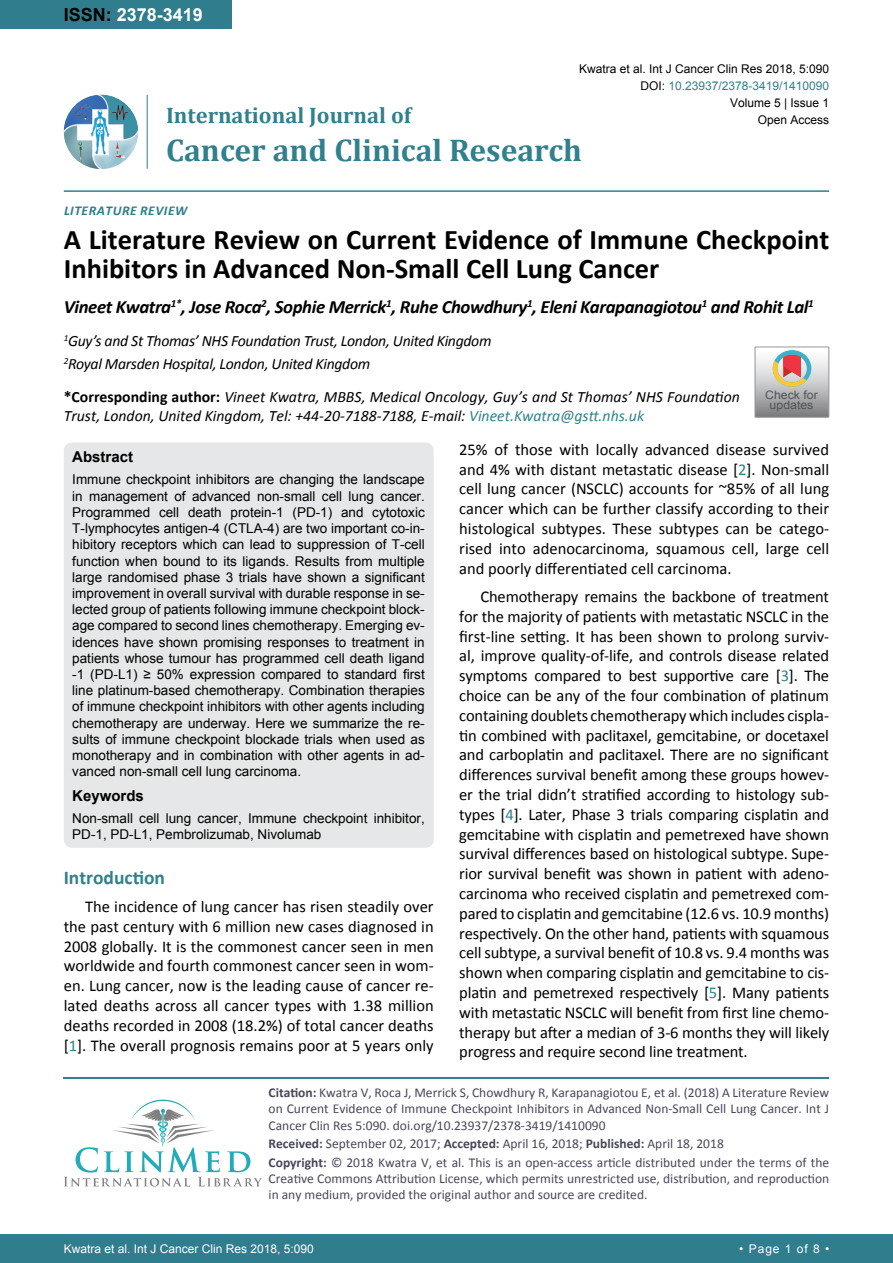
<style>
.page{position:relative;width:893px;height:1263px;background:#fff}
.page>*{position:absolute;margin:0;border:0;box-sizing:border-box;transform-origin:0 0}
.t1{font:700 31.5px "Cambria";color:#30808d}
.t2{font:700 28.5px/28.8px "Calibri";color:#000}
.t3{font:700 22.5px "Cambria";color:#30808d}
.t4{font:700 19.5px "Calibri";color:#30808d}
.t5{font:italic 700 18.75px "Calibri";letter-spacing:-.02em;color:#000}
.t6{font:700 18px "Arial";color:#fff}
.t7{font:16.5px/19.8px "Calibri";color:#000;text-align:justify}
.t8{font:italic 15.75px/18.9px "Calibri";color:#000}
.t9{font:italic 15.75px/23.1px "Calibri";letter-spacing:-.02em;color:#000}
.t10{font:700 15px "Arial";color:#000}
.t11{font:13.5px/16.2px "Arial";color:#000;text-align:justify}
.t12{font:13.5px/16.2px "Calibri";color:#47475c}
.t13{font:italic 700 13.5px "Calibri";letter-spacing:.04em;color:#307d8d}
.t14{font:12px "Arial";color:#000}
.t15{font:12px "Arial";color:#fff}
.t16{font:12px "Arial";color:#30808d}
.t17{font:11.7px/10.1px "Arial";color:#535353;text-align:center;scale:1.06 1}
.s1{color:#000}
.s2{font-weight:700;font-style:normal}
.s3{color:#30808d}
.s4{font-weight:700}
</style>
<div class="page">
<div style="left:0;top:0;width:231px;height:28px;background:#307d8d"></div>
<img style="left:64px;top:95px;width:74px;height:74px;border-radius:37px">
<hr style="left:147px;top:95px;width:1px;height:74px;background:#307d8d">
<hr style="left:64px;top:190px;width:765px;height:2px;background:#307d8d">
<hr style="left:64px;top:1077px;width:765px;height:1px;background:#30808d">
<svg style="left:64px;top:1100px;width:198px;height:86px"></svg>
<div style="left:0;top:1234px;width:893px;height:29px;background:#307d8d"></div>
<div style="left:64px;top:442px;width:370px;height:406px;background:#e6e7e8;border-radius:9px"></div>
<svg style="left:755px;top:347px;width:74px;height:70px;background:#bdb6b3"></svg>
<p class="t6" style="left:64px;top:2px;width:141px"><span class="s1">ISSN:</span> 2378-3419</p>
<p class="t14" style="left:579px;top:60px;width:252px">Kwatra et al. Int J Cancer Clin Res 2018, 5:090</p>
<p class="t14" style="left:730px;top:95px;width:101px">Volume 5 | Issue 1</p>
<p class="t16" style="left:640px;top:78px;width:190px"><span class="s1">DOI:</span> 10.23937/2378-3419/1410090</p>
<h3 class="t3" style="left:166px;top:100px;width:247px">International Journal of</h3>
<h1 class="t1" style="left:166px;top:128px;width:417px">Cancer and Clinical Research</h1>
<p class="t14" style="left:758px;top:112px;width:73px">Open Access</p>
<p class="t13" style="left:64px;top:202px;width:125px">Literature Review</p>
<h2 class="t2" style="left:64px;top:225px;width:767px">A Literature Review on Current Evidence of Immune Checkpoint<br>Inhibitors in Advanced Non-Small Cell Lung Cancer</h2>
<p class="t5" style="left:64px;top:295px;width:751px">Vineet Kwatra<sup>1*</sup>, Jose Roca<sup>2</sup>, Sophie Merrick<sup>1</sup>, Ruhe Chowdhury<sup>1</sup>, Eleni Karapanagiotou<sup>1</sup> and Rohit Lal<sup>1</sup></p>
<p class="t9" style="left:64px;top:329px;width:429px"><sup>1</sup>Guy’s and St Thomas’ NHS Foundation Trust, London, United Kingdom<br><sup>2</sup>Royal Marsden Hospital, London, United Kingdom</p>
<p class="t8" style="left:64px;top:387px;width:678px"><span class="s2">*Corresponding author:</span> Vineet Kwatra, MBBS, Medical Oncology, Guy’s and St Thomas’ NHS Foundation<br>Trust, London, United Kingdom, Tel: +44-20-7188-7188, E-mail: <span class="s3">Vineet.Kwatra@gstt.nhs.uk</span></p>
<p class="t10" style="left:72px;top:447px;width:62px">Abstract</p>
<p class="t11" style="left:72px;top:472px;width:354px">Immune checkpoint inhibitors are changing the landscape in management of advanced non-small cell lung cancer.<br>Programmed cell death protein-1 (PD-1) and cytotoxic T-lymphocytes antigen-4 (CTLA-4) are two important co-in&shy;hibitory receptors which can lead to suppression of T-cell function when bound to its ligands. Results from multiple large randomised phase 3 trials have shown a significant improvement in overall survival with durable response in se&shy;lected group of patients following immune checkpoint block&shy;age compared to second lines chemotherapy. Emerging ev&shy;idences have shown promising responses to treatment in patients whose tumour has programmed cell death ligand -1 (PD-L1) ≥ 50% expression compared to standard first line platinum-based chemotherapy. Combination therapies of immune checkpoint inhibitors with other agents including chemotherapy are underway. Here we summarize the re&shy;sults of immune checkpoint blockade trials when used as monotherapy and in combination with other agents in ad&shy;vanced non-small cell lung carcinoma.</p>
<p class="t10" style="left:72px;top:785px;width:73px">Keywords</p>
<p class="t11" style="left:72px;top:810px;width:354px">Non-small cell lung cancer, Immune checkpoint inhibitor,<br>PD-1, PD-L1, Pembrolizumab, Nivolumab</p>
<p class="t17" style="left:765px;top:390px;width:51px">Check for updates</p>
<p class="t7" style="left:459px;top:439px;width:371px">25% of those with locally advanced disease survived and 4% with distant metastatic disease [<span class="s3">2</span>]. Non-small cell lung cancer (NSCLC) accounts for ~85% of all lung cancer which can be further classify according to their histological subtypes. These subtypes can be catego&shy;rised into adenocarcinoma, squamous cell, large cell and poorly differentiated cell carcinoma.</p>
<p class="t7" style="left:459px;top:587px;width:371px;text-indent:21px">Chemotherapy remains the backbone of treatment for the majority of patients with metastatic NSCLC in the first-line setting. It has been shown to prolong surviv&shy;al, improve quality-of-life, and controls disease related symptoms compared to best supportive care [<span class="s3">3</span>]. The choice can be any of the four combination of platinum containing doublets chemotherapy which includes cispla&shy;tin combined with paclitaxel, gemcitabine, or docetaxel and carboplatin and paclitaxel. There are no significant differences survival benefit among these groups howev&shy;er the trial didn’t stratified according to histology sub&shy;types [<span class="s3">4</span>]. Later, Phase 3 trials comparing cisplatin and gemcitabine with cisplatin and pemetrexed have shown survival differences based on histological subtype. Supe&shy;rior survival benefit was shown in patient with adeno&shy;carcinoma who received cisplatin and pemetrexed com&shy;pared to cisplatin and gemcitabine (12.6 vs. 10.9 months) respectively. On the other hand, patients with squamous cell subtype, a survival benefit of 10.8 vs. 9.4 months was shown when comparing cisplatin and gemcitabine to cis&shy;platin and pemetrexed respectively [<span class="s3">5</span>]. Many patients with metastatic NSCLC will benefit from first line chemo&shy;therapy but after a median of 3-6 months they will likely progress and require second line treatment.</p>
<p class="t4" style="left:64px;top:865px;width:103px">Introduction</p>
<p class="t7" style="left:64px;top:897px;width:371px;text-indent:21px">The incidence of lung cancer has risen steadily over the past century with 6 million new cases diagnosed in 2008 globally. It is the commonest cancer seen in men worldwide and fourth commonest cancer seen in wom&shy;en. Lung cancer, now is the leading cause of cancer re&shy;lated deaths across all cancer types with 1.38 million deaths recorded in 2008 (18.2%) of total cancer deaths [<span class="s3">1</span>]. The overall prognosis remains poor at 5 years only</p>
<p class="t12" style="left:269px;top:1084px;width:562px;text-align:justify"><span class="s4">Citation:</span> Kwatra V, Roca J, Merrick S, Chowdhury R, Karapanagiotou E, et al. (2018) A Literature Review on Current Evidence of Immune Checkpoint Inhibitors in Advanced Non-Small Cell Lung Cancer. Int J Cancer Clin Res 5:090. doi.org/10.23937/2378-3419/1410090</p>
<p class="t12" style="left:269px;top:1134px;width:562px;line-height:18.6px"><span class="s4">Received:</span> September 02, 2017; <span class="s4">Accepted:</span> April 16, 2018; <span class="s4">Published:</span> April 18, 2018<br><span class="s4">Copyright:</span> © 2018 Kwatra V, et al. This is an open-access article distributed under the terms of the</p>
<p class="t12" style="left:269px;top:1170px;width:562px">Creative Commons Attribution License, which permits unrestricted use, distribution, and reproduction in any medium, provided the original author and source are credited.</p>
<p class="t15" style="left:64px;top:1241px;width:252px">Kwatra et al. Int J Cancer Clin Res 2018, 5:090</p>
<p class="t15" style="left:739px;top:1241px;width:91px">• Page 1 of 8 •</p>
</div>
